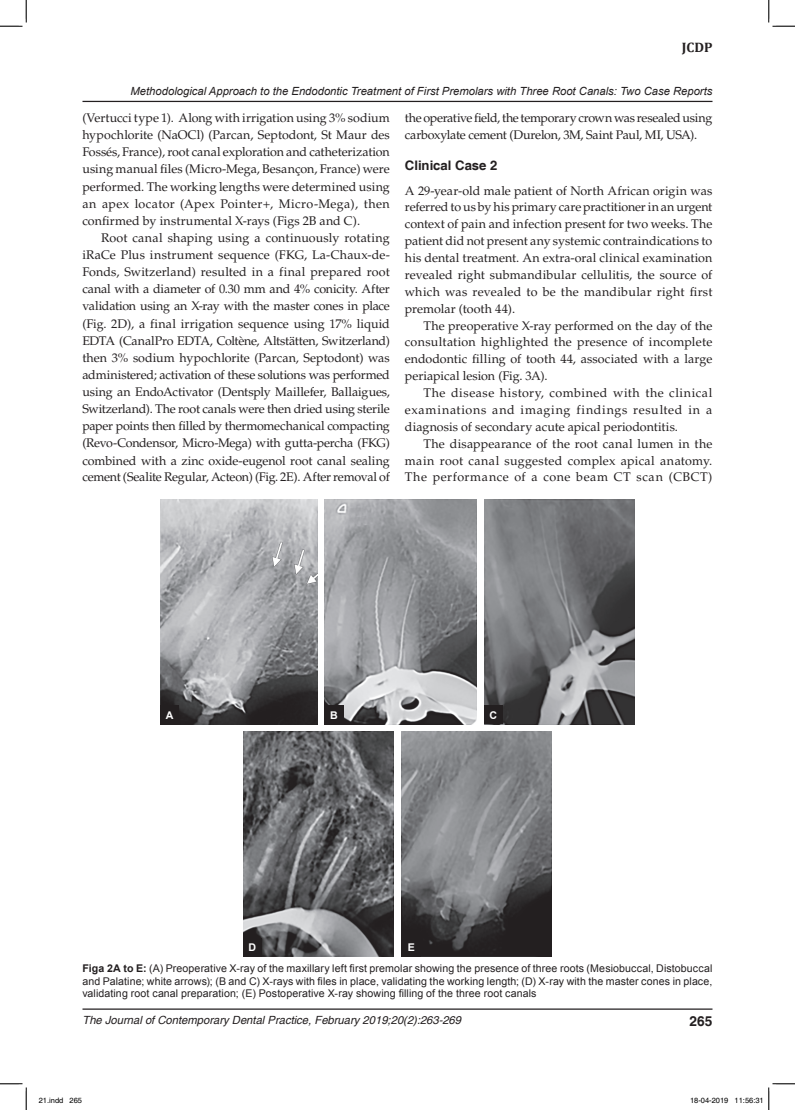
<style>
.page{position:relative;width:795px;height:1110px;background:#fff}
.page>*{position:absolute;margin:0;border:0;box-sizing:border-box;transform-origin:0 0}
.t1{font:700 13.75px "Cambria";color:#231f20}
.t2{font:700 13.75px "Helvetica";color:#231f20}
.t3{font:700 13.12px "Helvetica";color:#231f20}
.t4{font:12.5px/17.1px "Palatino";color:#231f20;text-align:justify}
.t5{font:12.5px/16.9px "Palatino";letter-spacing:-.025em;color:#231f20}
.t6{font:italic 11.25px "Arial";color:#231f20}
.t7{font:italic 11.25px "Helvetica";color:#231f20}
.t8{font:10.62px/12.8px "Arial";letter-spacing:.01em;color:#231f20;text-align:justify}
.t9{font:700 10.62px "Arial";color:#fff}
.t10{font:7.5px "Helvetica";color:#000}
.s1{font-weight:700}
</style>
<div class="page">
<hr style="left:82px;top:101px;width:630px;height:1px;background:#231f20">
<hr style="left:82px;top:1009px;width:630px;height:1px;background:#231f20">
<img style="left:160px;top:499px;width:157px;height:225px">
<img style="left:325px;top:499px;width:152px;height:225px">
<img style="left:484px;top:499px;width:151px;height:225px">
<img style="left:243px;top:732px;width:151px;height:225px">
<img style="left:401px;top:732px;width:151px;height:225px">
<div style="left:160px;top:705px;width:19px;height:19px;background:#231f20"></div>
<div style="left:325px;top:705px;width:18px;height:19px;background:#231f20"></div>
<div style="left:484px;top:705px;width:19px;height:19px;background:#231f20"></div>
<div style="left:243px;top:938px;width:19px;height:19px;background:#231f20"></div>
<div style="left:402px;top:938px;width:19px;height:19px;background:#231f20"></div>
<svg style="left:0;top:0;width:27px;height:27px"></svg>
<svg style="left:0;top:1083px;width:27px;height:27px"></svg>
<svg style="left:768px;top:0;width:27px;height:27px"></svg>
<svg style="left:768px;top:1083px;width:27px;height:27px"></svg>
<p class="t1" style="left:682px;top:39px;width:32px">JCDP</p>
<p class="t6" style="left:131px;top:84px;width:583px">Methodological Approach to the Endodontic Treatment of First Premolars with Three Root Canals: Two Case Reports</p>
<p class="t4" style="left:82px;top:109px;width:309px">(Vertucci type 1). Along with irrigation using 3% sodium hypochlorite (NaOCl) (Parcan, Septodont, St Maur des Fossés, France), root canal exploration and catheterization using manual files (Micro-Mega, Besançon, France) were performed. The working lengths were determined using an apex locator (Apex Pointer+, Micro-Mega), then confirmed by instrumental X-rays (Figs 2B and C).</p>
<p class="t4" style="left:82px;top:229px;width:309px;text-indent:19px">Root canal shaping using a continuously rotating iRaCe Plus instrument sequence (FKG, La-Chaux-de-Fonds, Switzerland) resulted in a final prepared root canal with a diameter of 0.30 mm and 4% conicity. After validation using an X-ray with the master cones in place (Fig. 2D), a final irrigation sequence using 17% liquid EDTA (CanalPro EDTA, Coltène, Altstätten, Switzerland) then 3% sodium hypochlorite (Parcan, Septodont) was administered; activation of these solutions was performed using an EndoActivator (Dentsply Maillefer, Ballaigues, Switzerland). The root canals were then dried using sterile paper points then filled by thermomechanical compacting (Revo-Condensor, Micro-Mega) with gutta-percha (FKG) combined with a zinc oxide-eugenol root canal sealing cement (Sealite Regular, Acteon) (Fig. 2E). After removal of</p>
<p class="t5" style="left:405px;top:110px;width:309px">the operative field, the temporary crown was resealed using carboxylate cement (Durelon, 3M, Saint Paul, MI, USA).</p>
<p class="t3" style="left:405px;top:158px;width:94px">Clinical Case 2</p>
<p class="t4" style="left:405px;top:182px;width:309px">A 29-year-old male patient of North African origin was referred to us by his primary care practitioner in an urgent context of pain and infection present for two weeks. The patient did not present any systemic contraindications to his dental treatment. An extra-oral clinical examination revealed right submandibular cellulitis, the source of which was revealed to be the mandibular right first premolar (tooth 44).</p>
<p class="t4" style="left:405px;top:317px;width:309px;text-indent:19px">The preoperative X-ray performed on the day of the consultation highlighted the presence of incomplete endodontic filling of tooth 44, associated with a large periapical lesion (Fig. 3A).</p>
<p class="t4" style="left:405px;top:385px;width:309px;text-indent:19px">The disease history, combined with the clinical examinations and imaging findings resulted in a diagnosis of secondary acute apical periodontitis.</p>
<p class="t4" style="left:405px;top:435px;width:309px;text-indent:19px">The disappearance of the root canal lumen in the main root canal suggested complex apical anatomy.<br>The performance of a cone beam CT scan (CBCT)</p>
<p class="t9" style="left:166px;top:708px;width:9px">A</p>
<p class="t9" style="left:330px;top:708px;width:9px">B</p>
<p class="t9" style="left:490px;top:708px;width:9px">C</p>
<p class="t9" style="left:248px;top:940px;width:9px">D</p>
<p class="t9" style="left:408px;top:940px;width:9px">E</p>
<p class="t8" style="left:82px;top:962px;width:631px"><span class="s1">Figa 2A to E:</span> (A) Preoperative X-ray of the maxillary left first premolar showing the presence of three roots (Mesiobuccal, Distobuccal and Palatine; white arrows); (B and C) X-rays with files in place, validating the working length; (D) X-ray with the master cones in place, validating root canal preparation; (E) Postoperative X-ray showing filling of the three root canals</p>
<p class="t7" style="left:82px;top:1013px;width:380px">The Journal of Contemporary Dental Practice, February 2019;20(2):263-269</p>
<p class="t2" style="left:690px;top:1012px;width:24px">265</p>
<p class="t10" style="left:39px;top:1096px;width:45px">21.indd 265</p>
<p class="t10" style="left:690px;top:1096px;width:75px">18-04-2019 11:56:31</p>
</div>
